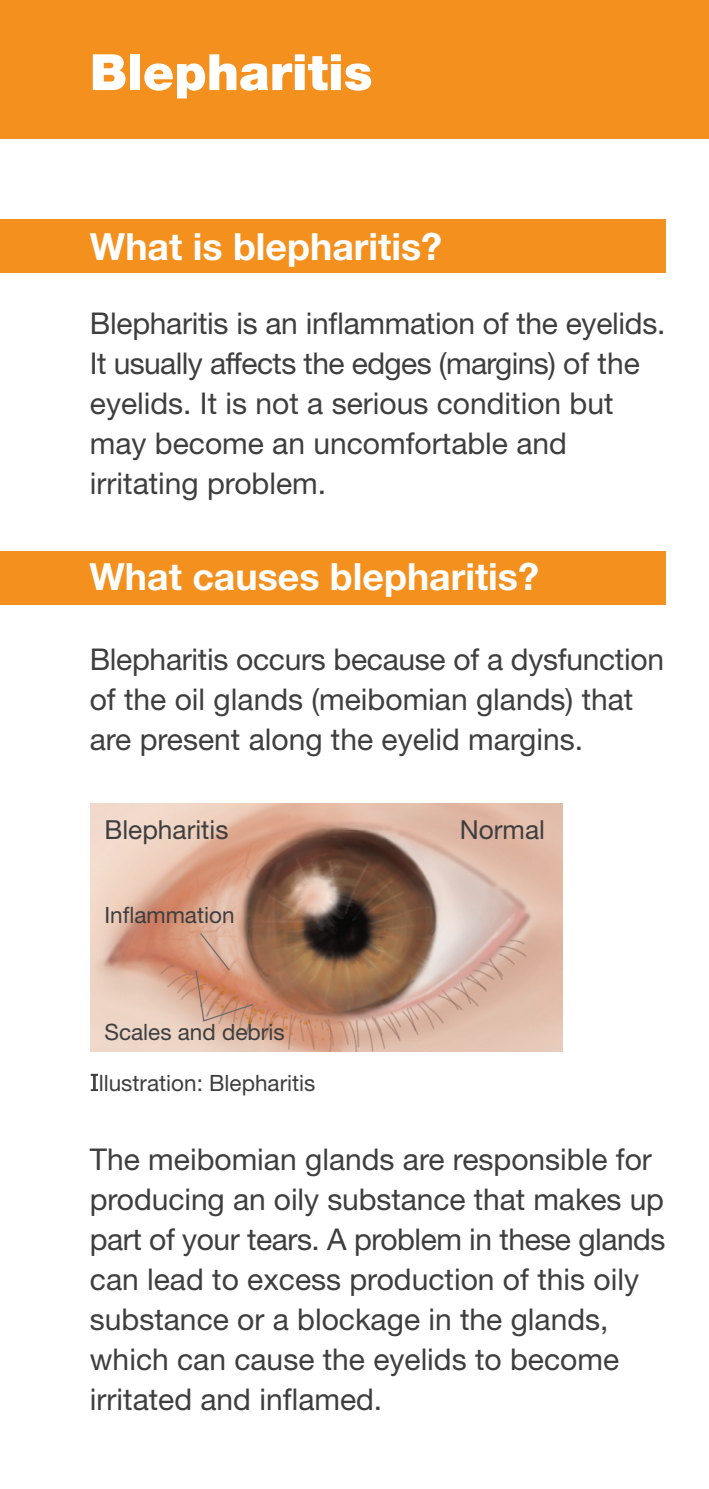
<style>
.page{position:relative;width:709px;height:1489px;background:#fff}
.page>*{position:absolute;margin:0;border:0;box-sizing:border-box;transform-origin:0 0}
.t1{font:900 50px "Helvetica Neue";color:#fff}
.t2{font:700 37.5px "Helvetica Neue LT Std";color:#fff}
.t3{font:30px/40px "Helvetica Neue LT Std";color:#3e3e3f}
.t4{font:26.25px "Helvetica Neue LT Std";color:#3e3e3f}
.t5{font:22.5px "Helvetica Neue LT Std";color:#3e3e3f}
.s1{font-family:"Griffith Gothic";font-weight:300}
</style>
<div class="page">
<div style="left:0;top:0;width:709px;height:138px;background:#f4901d"></div>
<div style="left:0;top:220px;width:665px;height:53px;background:#f4901d"></div>
<div style="left:0;top:551px;width:665px;height:54px;background:#f4901d"></div>
<img style="left:90px;top:803px;width:472px;height:248px">
<svg style="left:194px;top:931px;width:60px;height:91px;background:#cf977d"></svg>
<svg style="left:91px;top:1074px;width:7px;height:16px"></svg>
<h1 class="t1" style="left:90px;top:42px;width:284px">Blepharitis</h1>
<p class="t2" style="left:90px;top:233px;width:353px">What is blepharitis?</p>
<p class="t3" style="left:90px;top:306px;width:577px">Blepharitis is an inflammation of the eyelids.<br>It usually affects the edges (margins) of the eyelids. It is not a serious condition but may become an uncomfortable and irritating problem.</p>
<p class="t2" style="left:90px;top:563px;width:451px">What causes blepharitis?</p>
<p class="t3" style="left:90px;top:642px;width:576px">Blepharitis occurs because of a dysfunction of the oil glands (meibomian glands) that are present along the eyelid margins.</p>
<p class="t4" style="left:104px;top:820px;width:125px">Blepharitis</p>
<p class="t5" style="left:104px;top:907px;width:132px">Inflammation</p>
<p class="t5" style="left:104px;top:1024px;width:182px">Scales and debris</p>
<p class="t5" style="left:90px;top:1074px;width:227px"><span class="s1">I</span>llustration: Blepharitis</p>
<p class="t4" style="left:460px;top:820px;width:87px">Normal</p>
<p class="t3" style="left:90px;top:1142px;width:577px">The meibomian glands are responsible for producing an oily substance that makes up part of your tears. A problem in these glands can lead to excess production of this oily substance or a blockage in the glands, which can cause the eyelids to become irritated and inflamed.</p>
</div>
